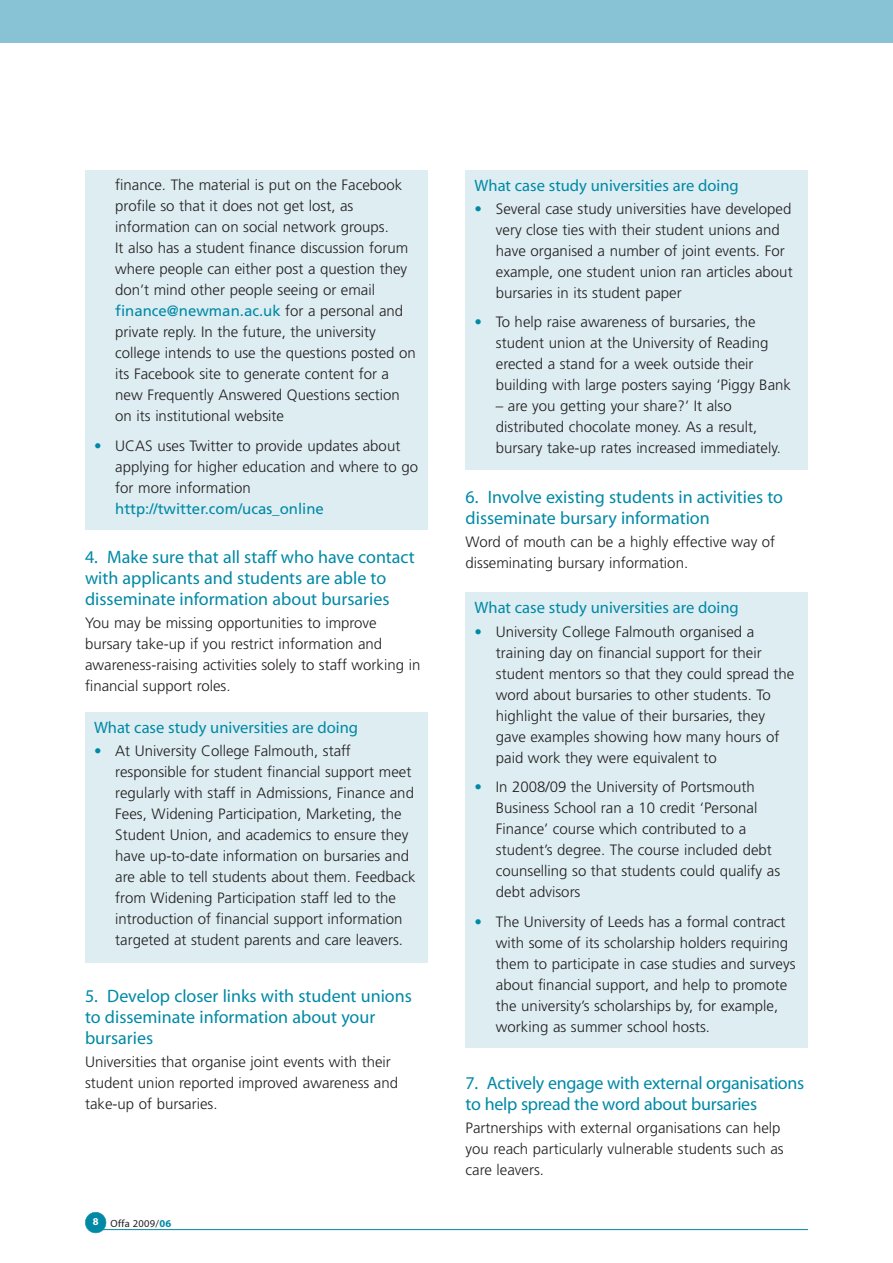
<style>
.page{position:relative;width:893px;height:1263px;background:#fff}
.page>*{position:absolute;margin:0;border:0;box-sizing:border-box;transform-origin:0 0}
.t1{font:18px/21px "Myriad";color:#0089a5}
.t2{font:16.5px "Myriad";color:#0089a5}
.t3{font:300 15px/21px "Frutiger";color:#231f20}
.t4{font:15px "Frutiger";color:#0089a5}
.t5{font:10.5px "Myriad";letter-spacing:.025em;color:#231f20}
.s1{font-weight:400;color:#0089a5}
.s2{color:#0089a5}
.s3{font-weight:700;color:#0089a5}
</style>
<div class="page">
<div style="left:85px;top:1212px;width:21px;height:21px;background:#0089a5;border-radius:50%"></div>
<div style="left:85px;top:1212px;width:21px;height:21px;border:1px solid #0089a5;border-radius:50%"></div>
<hr style="left:103px;top:1229px;width:705px;height:1px;background:#0089a5">
<div style="left:0;top:0;width:893px;height:43px;background:#87c3d5"></div>
<div style="left:85px;top:170px;width:342px;height:359px;background:#ddedf2"></div>
<div style="left:85px;top:712px;width:342px;height:250px;background:#ddedf2"></div>
<div style="left:466px;top:170px;width:342px;height:299px;background:#ddedf2"></div>
<div style="left:466px;top:593px;width:342px;height:455px;background:#ddedf2"></div>
<p class="t3" style="left:115px;top:176px;width:302px">finance. The material is put on the Facebook profile so that it does not get lost, as information can on social network groups.<br>It also has a student finance discussion forum where people can either post a question they don’t mind other people seeing or email <span class="s1">finance@newman.ac.uk</span> for a personal and private reply. In the future, the university college intends to use the questions posted on its Facebook site to generate content for a new Frequently Answered Questions section on its institutional website</p>
<p class="t3" style="left:115px;top:436px;width:304px;text-indent:-21px"><span class="s2">•</span> UCAS uses Twitter to provide updates about applying for higher education and where to go for more information</p>
<p class="t4" style="left:115px;top:503px;width:210px">http://twitter.com/ucas_online</p>
<p class="t1" style="left:85px;top:548px;width:331px">4. Make sure that all staff who have contact with applicants and students are able to disseminate information about bursaries</p>
<p class="t3" style="left:85px;top:614px;width:337px">You may be missing opportunities to improve bursary take-up if you restrict information and awareness-raising activities solely to staff working in financial support roles.</p>
<p class="t2" style="left:94px;top:721px;width:266px">What case study universities are doing</p>
<p class="t3" style="left:115px;top:741px;width:302px;text-indent:-21px"><span class="s2">•</span> At University College Falmouth, staff responsible for student financial support meet regularly with staff in Admissions, Finance and Fees, Widening Participation, Marketing, the Student Union, and academics to ensure they have up-to-date information on bursaries and are able to tell students about them. Feedback from Widening Participation staff led to the introduction of financial support information targeted at student parents and care leavers.</p>
<p class="t1" style="left:85px;top:987px;width:328px">5. Develop closer links with student unions to disseminate information about your bursaries</p>
<p class="t3" style="left:85px;top:1053px;width:315px">Universities that organise joint events with their student union reported improved awareness and take-up of bursaries.</p>
<p class="t5" style="left:93px;top:1220px;width:80px"><sup>8</sup> Offa 2009/<span class="s3">06</span></p>
<p class="t2" style="left:475px;top:179px;width:266px">What case study universities are doing</p>
<p class="t3" style="left:496px;top:199px;width:298px;text-indent:-21px"><span class="s2">•</span> Several case study universities have developed very close ties with their student unions and have organised a number of joint events. For example, one student union ran articles about bursaries in its student paper</p>
<p class="t3" style="left:496px;top:313px;width:297px;text-indent:-21px"><span class="s2">•</span> To help raise awareness of bursaries, the student union at the University of Reading erected a stand for a week outside their building with large posters saying ‘Piggy Bank</p>
<p class="t3" style="left:496px;top:397px;width:287px">– are you getting your share?’ It also distributed chocolate money. As a result, bursary take-up rates increased immediately.</p>
<p class="t1" style="left:466px;top:488px;width:319px">6. Involve existing students in activities to disseminate bursary information</p>
<p class="t3" style="left:466px;top:533px;width:311px">Word of mouth can be a highly effective way of disseminating bursary information.</p>
<p class="t2" style="left:475px;top:602px;width:266px">What case study universities are doing</p>
<p class="t3" style="left:496px;top:622px;width:300px;text-indent:-21px"><span class="s2">•</span> University College Falmouth organised a training day on financial support for their student mentors so that they could spread the word about bursaries to other students. To highlight the value of their bursaries, they gave examples showing how many hours of paid work they were equivalent to</p>
<p class="t3" style="left:496px;top:777px;width:286px;text-indent:-21px"><span class="s2">•</span> In 2008/09 the University of Portsmouth Business School ran a 10 credit ‘Personal Finance’ course which contributed to a student’s degree. The course included debt counselling so that students could qualify as debt advisors</p>
<p class="t3" style="left:496px;top:912px;width:301px;text-indent:-21px"><span class="s2">•</span> The University of Leeds has a formal contract with some of its scholarship holders requiring them to participate in case studies and surveys about financial support, and help to promote the university’s scholarships by, for example, working as summer school hosts.</p>
<p class="t1" style="left:466px;top:1074px;width:340px">7. Actively engage with external organisations to help spread the word about bursaries</p>
<p class="t3" style="left:466px;top:1119px;width:320px">Partnerships with external organisations can help you reach particularly vulnerable students such as care leavers.</p>
</div>
